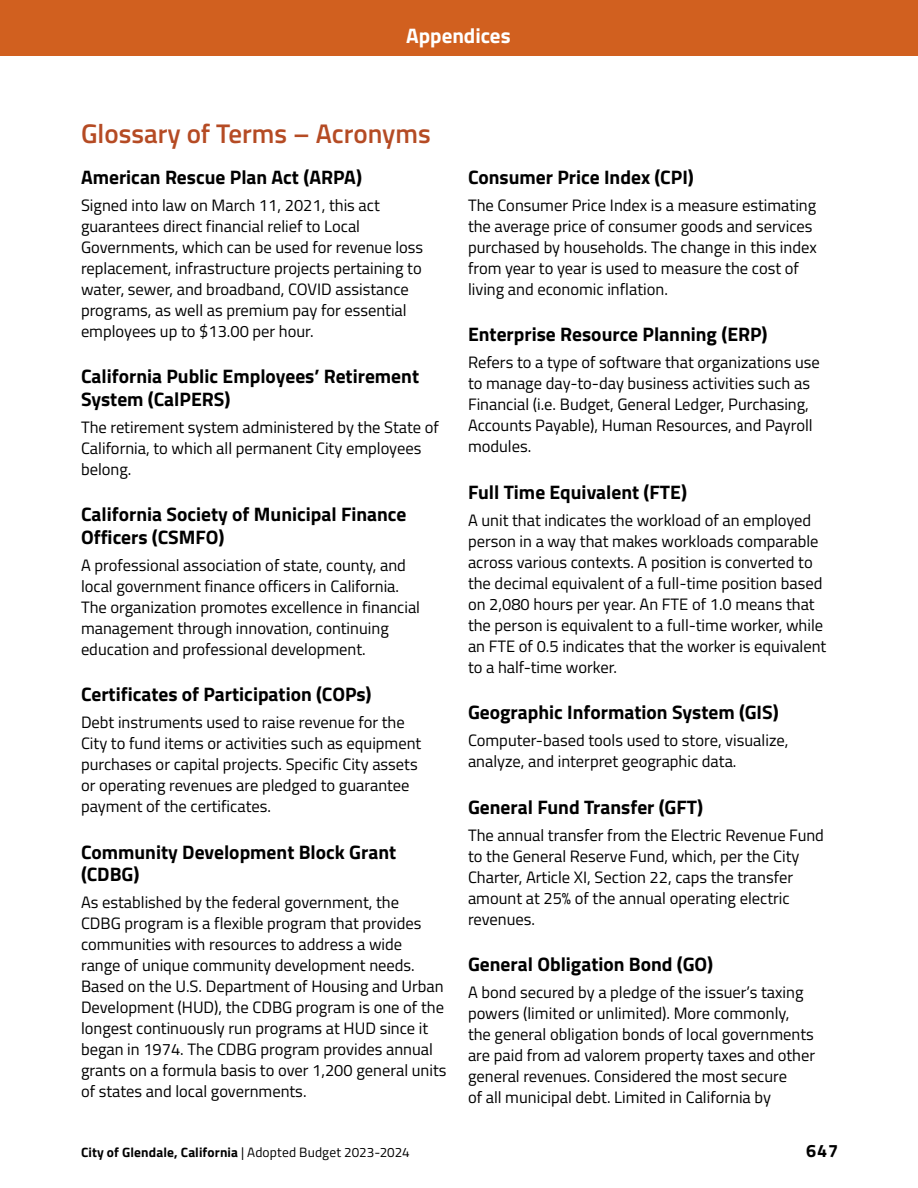
<style>
.page{position:relative;width:918px;height:1188px;background:#fff}
.page>*{position:absolute;margin:0;border:0;box-sizing:border-box;transform-origin:0 0}
.Heading_1{font:600 27px "Titillium Web";color:#b54b24}
.t1{font:700 21px "Titillium Web";color:#fff}
.Heading_3{font:700 19.5px/22.5px "Titillium Web";color:#000}
.t2{font:700 18px "Titillium Web";color:#000}
.t3{font:16.5px/21px "Titillium Web";color:#000}
.t4{font:700 13.5px "Titillium Web";letter-spacing:.01em;color:#000}
.s1{font-weight:400}
</style>
<div class="page">
<div style="left:0;top:0;width:918px;height:56px;background:#d1601f"></div>
<p class="t1" style="left:406px;top:19px;width:106px">Appendices</p>
<h3 class="Heading_1" style="left:81px;top:113px;width:351px">Glossary of Terms – Acronyms</h3>
<h5 class="Heading_3" style="left:81px;top:165px;width:283px">American Rescue Plan Act (ARPA)</h5>
<p class="t3" style="left:81px;top:194px;width:344px">Signed into law on March 11, 2021, this act guarantees direct financial relief to Local Governments, which can be used for revenue loss replacement, infrastructure projects pertaining to water, sewer, and broadband, COVID assistance programs, as well as premium pay for essential employees up to $13.00 per hour.</p>
<h5 class="Heading_3" style="left:81px;top:364px;width:340px">California Public Employees’ Retirement<br>System (CalPERS)</h5>
<p class="t3" style="left:81px;top:416px;width:360px">The retirement system administered by the State of<br>California, to which all permanent City employees belong.</p>
<h5 class="Heading_3" style="left:81px;top:502px;width:327px">California Society of Municipal Finance<br>Officers (CSMFO)</h5>
<p class="t3" style="left:81px;top:554px;width:341px">A professional association of state, county, and local government finance officers in California.<br>The organization promotes excellence in financial management through innovation, continuing education and professional development.</p>
<h5 class="Heading_3" style="left:81px;top:682px;width:292px">Certificates of Participation (COPs)</h5>
<p class="t3" style="left:81px;top:711px;width:342px">Debt instruments used to raise revenue for the City to fund items or activities such as equipment purchases or capital projects. Specific City assets or operating revenues are pledged to guarantee payment of the certificates.</p>
<h5 class="Heading_3" style="left:81px;top:840px;width:317px">Community Development Block Grant (CDBG)</h5>
<p class="t3" style="left:81px;top:891px;width:367px">As established by the federal government, the<br>CDBG program is a flexible program that provides communities with resources to address a wide<br>range of unique community development needs.<br>Based on the U.S. Department of Housing and Urban Development (HUD), the CDBG program is one of the longest continuously run programs at HUD since it began in 1974. The CDBG program provides annual grants on a formula basis to over 1,200 general units of states and local governments.</p>
<h5 class="Heading_3" style="left:468px;top:165px;width:227px">Consumer Price Index (CPI)</h5>
<p class="t3" style="left:468px;top:194px;width:350px">The Consumer Price Index is a measure estimating the average price of consumer goods and services purchased by households. The change in this index from year to year is used to measure the cost of living and economic inflation.</p>
<h5 class="Heading_3" style="left:468px;top:322px;width:301px">Enterprise Resource Planning (ERP)</h5>
<p class="t3" style="left:468px;top:351px;width:353px">Refers to a type of software that organizations use to manage day-to-day business activities such as Financial (i.e. Budget, General Ledger, Purchasing, Accounts Payable), Human Resources, and Payroll modules.</p>
<h5 class="Heading_3" style="left:468px;top:480px;width:221px">Full Time Equivalent (FTE)</h5>
<p class="t3" style="left:468px;top:509px;width:360px">A unit that indicates the workload of an employed person in a way that makes workloads comparable across various contexts. A position is converted to the decimal equivalent of a full-time position based on 2,080 hours per year. An FTE of 1.0 means that the person is equivalent to a full-time worker, while an FTE of 0.5 indicates that the worker is equivalent to a half-time worker.</p>
<h5 class="Heading_3" style="left:468px;top:700px;width:312px">Geographic Information System (GIS)</h5>
<p class="t3" style="left:468px;top:729px;width:322px">Computer-based tools used to store, visualize, analyze, and interpret geographic data.</p>
<h5 class="Heading_3" style="left:468px;top:795px;width:237px">General Fund Transfer (GFT)</h5>
<p class="t3" style="left:468px;top:824px;width:358px">The annual transfer from the Electric Revenue Fund to the General Reserve Fund, which, per the City Charter, Article XI, Section 22, caps the transfer amount at 25% of the annual operating electric revenues.</p>
<h5 class="Heading_3" style="left:468px;top:952px;width:247px">General Obligation Bond (GO)</h5>
<p class="t3" style="left:468px;top:981px;width:349px">A bond secured by a pledge of the issuer’s taxing powers (limited or unlimited). More commonly, the general obligation bonds of local governments are paid from ad valorem property taxes and other general revenues. Considered the most secure<br>of all municipal debt. Limited in California by</p>
<p class="t4" style="left:81px;top:1142px;width:330px">City of Glendale, California <span class="s1">| Adopted Budget 2023-2024</span></p>
<p class="t2" style="left:806px;top:1137px;width:34px">647</p>
</div>
